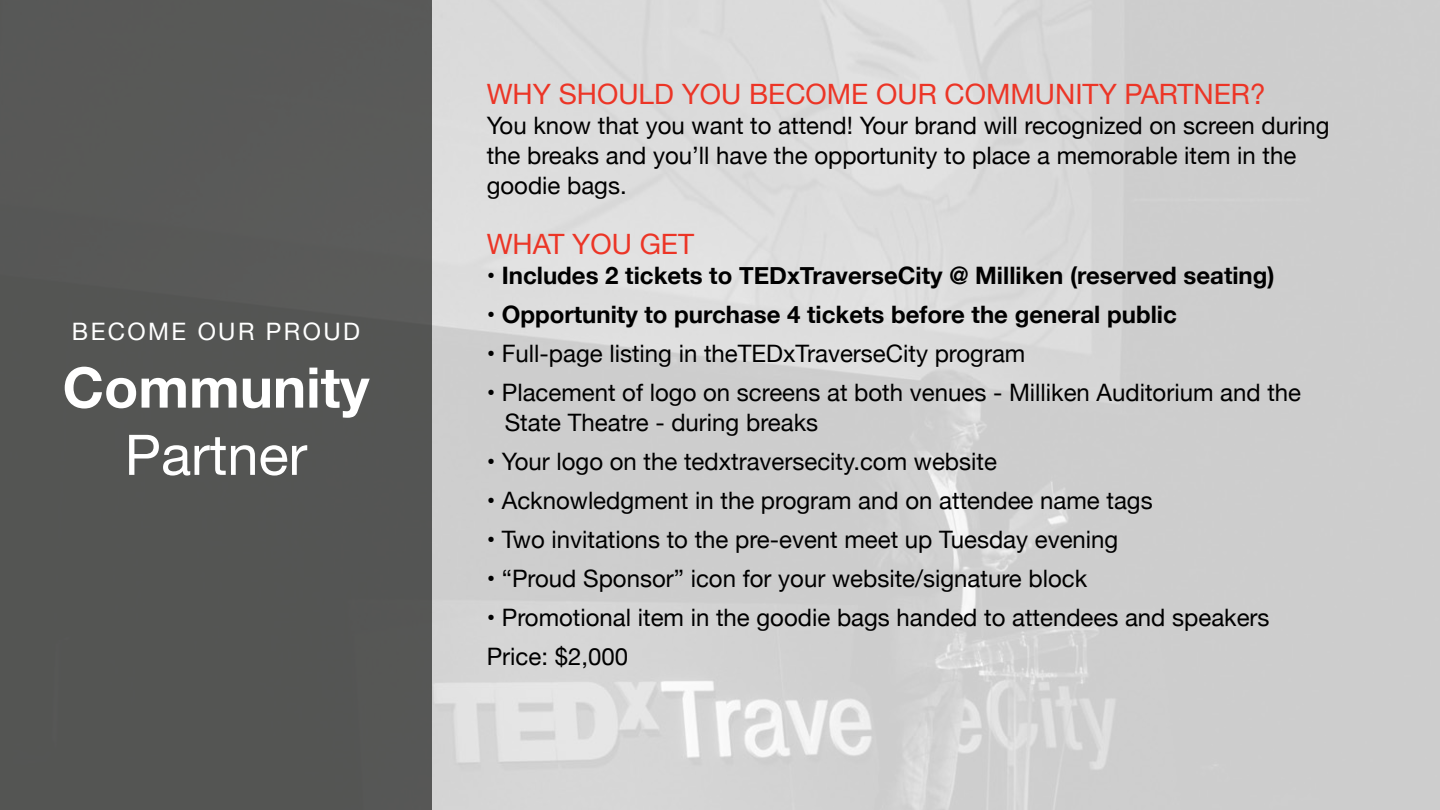
<style>
.page{position:relative;width:1440px;height:810px;background:#fff}
.page>*{position:absolute;margin:0;border:0;box-sizing:border-box;transform-origin:0 0}
.t1{font:700 56px "Helvetica Neue";color:#fff}
.t2{font:56px "Helvetica Neue";color:#fff}
.t3{font:28px "Helvetica Neue";color:#ec3526}
.t4{font:24px/30px "Helvetica Neue";color:#000}
.t5{font:700 24px "Helvetica Neue";color:#000}
.t6{font:24px "Helvetica Neue";letter-spacing:.1em;color:#fff}
.s1{font-weight:400}
</style>
<div class="page">
<div style="left:0;top:0;width:432px;height:809px;background:#545553"></div>
<p class="t6" style="left:72px;top:314px;width:290px">BECOME OUR PROUD</p>
<p class="t1" style="left:63px;top:343px;width:308px">Community</p>
<p class="t2" style="left:125px;top:421px;width:184px">Partner</p>
<p class="t3" style="left:487px;top:73px;width:780px">WHY SHOULD YOU BECOME OUR COMMUNITY PARTNER?</p>
<p class="t4" style="left:487px;top:111px;width:844px">You know that you want to attend! Your brand will recognized on screen during the breaks and you’ll have the opportunity to place a memorable item in the goodie bags.</p>
<p class="t3" style="left:487px;top:223px;width:209px">WHAT YOU GET</p>
<p class="t5" style="left:487px;top:256px;width:789px"><span class="s1">•</span> Includes 2 tickets to TEDxTraverseCity @ Milliken (reserved seating)</p>
<p class="t5" style="left:487px;top:295px;width:692px"><span class="s1">•</span> Opportunity to purchase 4 tickets before the general public</p>
<p class="t4" style="left:487px;top:339px;width:540px">• Full-page listing in theTEDxTraverseCity program</p>
<p class="t4" style="left:505px;top:378px;width:798px;text-indent:-18px">• Placement of logo on screens at both venues - Milliken Auditorium and the<br>State Theatre - during breaks</p>
<p class="t4" style="left:487px;top:447px;width:512px">• Your logo on the tedxtraversecity.com website</p>
<p class="t4" style="left:487px;top:486px;width:667px">• Acknowledgment in the program and on attendee name tags</p>
<p class="t4" style="left:487px;top:525px;width:633px">• Two invitations to the pre-event meet up Tuesday evening</p>
<p class="t4" style="left:487px;top:564px;width:602px">• “Proud Sponsor” icon for your website/signature block</p>
<p class="t4" style="left:487px;top:603px;width:784px">• Promotional item in the goodie bags handed to attendees and speakers</p>
<p class="t4" style="left:487px;top:642px;width:143px">Price: $2,000</p>
</div>
